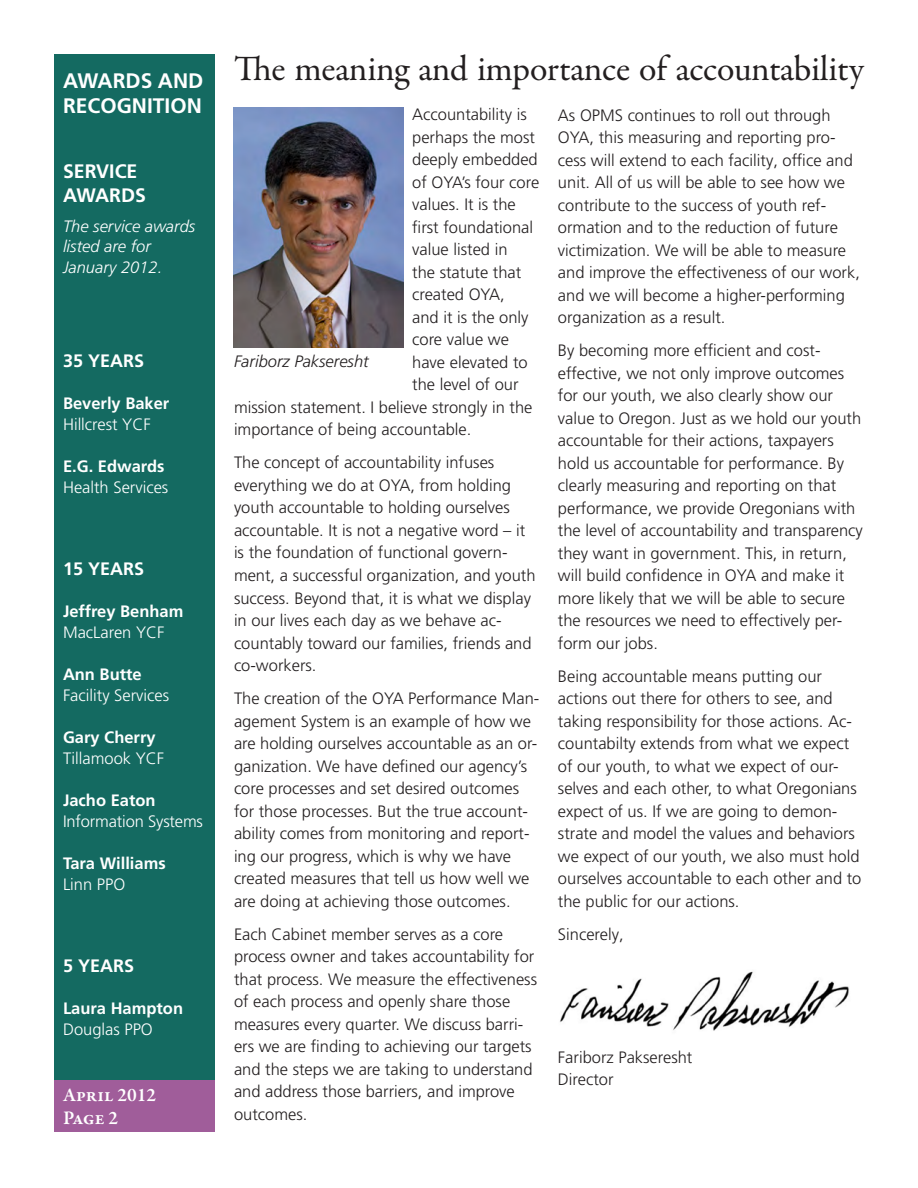
<style>
.page{position:relative;width:918px;height:1188px;background:#fff}
.page>*{position:absolute;margin:0;border:0;box-sizing:border-box;transform-origin:0 0}
.t1{font:36px "Garamond Premr Pro";letter-spacing:-.01em;color:#231f20}
.t2{font:700 21px/25.2px "Frutiger LT Pro";color:#fff}
.t3{font:600 19.5px "Garamond Premr Pro";color:#fff}
.t4{font:700 19.5px/23.4px "Frutiger LT Pro";color:#fff}
.t5{font:700 18px "Frutiger LT Pro";color:#fff}
.t6{font:300 16.5px/22.5px "Frutiger LT Pro";color:#231f20}
.t7{font:300 16.5px "Frutiger LT Pro";color:#fff}
.t8{font:700 16.5px "Frutiger LT Pro";color:#fff}
.t9{font:italic 300 16.5px/20.4px "Frutiger LT Pro";color:#fff}
.t10{font:italic 300 16.5px "Frutiger LT Pro";color:#231f20}
</style>
<div class="page">
<div style="left:54px;top:54px;width:160px;height:1026px;background:#146a61"></div>
<div style="left:54px;top:1080px;width:160px;height:52px;background:#a05d9a"></div>
<img style="left:234px;top:108px;width:170px;height:239px">
<img style="left:560px;top:971px;width:289px;height:60px">
<p class="t2" style="left:63px;top:68px;width:142px">AWARDS AND<br>RECOGNITION</p>
<p class="t4" style="left:63px;top:160px;width:85px">SERVICE<br>AWARDS</p>
<p class="t9" style="left:63px;top:216px;width:134px">The service awards listed are for<br>January 2012.</p>
<p class="t5" style="left:63px;top:351px;width:83px">35 YEARS</p>
<p class="t8" style="left:63px;top:394px;width:108px">Beverly Baker</p>
<p class="t7" style="left:63px;top:415px;width:89px">Hillcrest YCF</p>
<p class="t8" style="left:63px;top:457px;width:103px">E.G. Edwards</p>
<p class="t7" style="left:63px;top:478px;width:107px">Health Services</p>
<p class="t5" style="left:63px;top:558px;width:83px">15 YEARS</p>
<p class="t8" style="left:63px;top:602px;width:122px">Jeffrey Benham</p>
<p class="t7" style="left:63px;top:623px;width:103px">MacLaren YCF</p>
<p class="t8" style="left:63px;top:665px;width:80px">Ann Butte</p>
<p class="t7" style="left:63px;top:686px;width:108px">Facility Services</p>
<p class="t8" style="left:63px;top:728px;width:94px">Gary Cherry</p>
<p class="t7" style="left:63px;top:749px;width:103px">Tillamook YCF</p>
<p class="t8" style="left:63px;top:791px;width:94px">Jacho Eaton</p>
<p class="t7" style="left:63px;top:812px;width:142px">Information Systems</p>
<p class="t8" style="left:63px;top:854px;width:104px">Tara Williams</p>
<p class="t7" style="left:63px;top:875px;width:64px">Linn PPO</p>
<p class="t5" style="left:63px;top:955px;width:73px">5 YEARS</p>
<p class="t8" style="left:63px;top:998px;width:122px">Laura Hampton</p>
<p class="t7" style="left:63px;top:1019px;width:91px">Douglas PPO</p>
<p class="t3" style="left:63px;top:1083px;width:95px">April 2012</p>
<p class="t3" style="left:63px;top:1106px;width:57px">Page 2</p>
<p class="t1" style="left:234px;top:47px;width:632px">The meaning and importance of accountability</p>
<p class="t6" style="left:412px;top:104px;width:116px">Accountability is</p>
<p class="t6" style="left:412px;top:126px;width:124px">perhaps the most</p>
<p class="t6" style="left:412px;top:149px;width:127px">deeply embedded</p>
<p class="t6" style="left:412px;top:171px;width:129px">of OYA’s four core</p>
<p class="t6" style="left:412px;top:194px;width:105px">values. It is the</p>
<p class="t6" style="left:412px;top:216px;width:123px">first foundational</p>
<p class="t6" style="left:412px;top:239px;width:97px">value listed in</p>
<p class="t6" style="left:412px;top:261px;width:111px">the statute that</p>
<p class="t6" style="left:412px;top:284px;width:94px">created OYA,</p>
<p class="t6" style="left:412px;top:306px;width:118px">and it is the only</p>
<p class="t6" style="left:412px;top:329px;width:98px">core value we</p>
<p class="t6" style="left:412px;top:351px;width:117px">have elevated to</p>
<p class="t6" style="left:412px;top:374px;width:108px">the level of our</p>
<p class="t6" style="left:234px;top:396px;width:300px">mission statement. I believe strongly in the</p>
<p class="t6" style="left:234px;top:419px;width:239px">importance of being accountable.</p>
<p class="t6" style="left:234px;top:452px;width:303px">The concept of accountability infuses everything we do at OYA, from holding youth accountable to holding ourselves accountable. It is not a negative word – it is the foundation of functional govern&shy;ment, a successful organization, and youth success. Beyond that, it is what we display in our lives each day as we behave ac&shy;countably toward our families, friends and co-workers.</p>
<p class="t6" style="left:234px;top:687px;width:307px">The creation of the OYA Performance Man&shy;agement System is an example of how we are holding ourselves accountable as an or&shy;ganization. We have defined our agency’s core processes and set desired outcomes for those processes. But the true account&shy;ability comes from monitoring and report&shy;ing our progress, which is why we have created measures that tell us how well we are doing at achieving those outcomes.</p>
<p class="t6" style="left:234px;top:923px;width:305px">Each Cabinet member serves as a core process owner and takes accountability for that process. We measure the effectiveness of each process and openly share those measures every quarter. We discuss barri&shy;ers we are finding to achieving our targets and the steps we are taking to understand and address those barriers, and improve outcomes.</p>
<p class="t10" style="left:234px;top:352px;width:136px">Fariborz Pakseresht</p>
<p class="t6" style="left:558px;top:104px;width:303px">As OPMS continues to roll out through OYA, this measuring and reporting pro&shy;cess will extend to each facility, office and unit. All of us will be able to see how we contribute to the success of youth ref&shy;ormation and to the reduction of future victimization. We will be able to measure and improve the effectiveness of our work, and we will become a higher-performing organization as a result.</p>
<p class="t6" style="left:558px;top:339px;width:306px">By becoming more efficient and cost&shy;effective, we not only improve outcomes for our youth, we also clearly show our value to Oregon. Just as we hold our youth accountable for their actions, taxpayers hold us accountable for performance. By clearly measuring and reporting on that performance, we provide Oregonians with the level of accountability and transparency they want in government. This, in return, will build confidence in OYA and make it more likely that we will be able to secure the resources we need to effectively per&shy;form our jobs.</p>
<p class="t6" style="left:558px;top:665px;width:305px">Being accountable means putting our actions out there for others to see, and taking responsibility for those actions. Ac&shy;countabilty extends from what we expect of our youth, to what we expect of our&shy;selves and each other, to what Oregonians expect of us. If we are going to demon&shy;strate and model the values and behaviors we expect of our youth, we also must hold ourselves accountable to each other and to the public for our actions.</p>
<p class="t6" style="left:558px;top:923px;width:67px">Sincerely,</p>
<p class="t6" style="left:558px;top:1046px;width:136px">Fariborz Pakseresht<br>Director</p>
</div>
